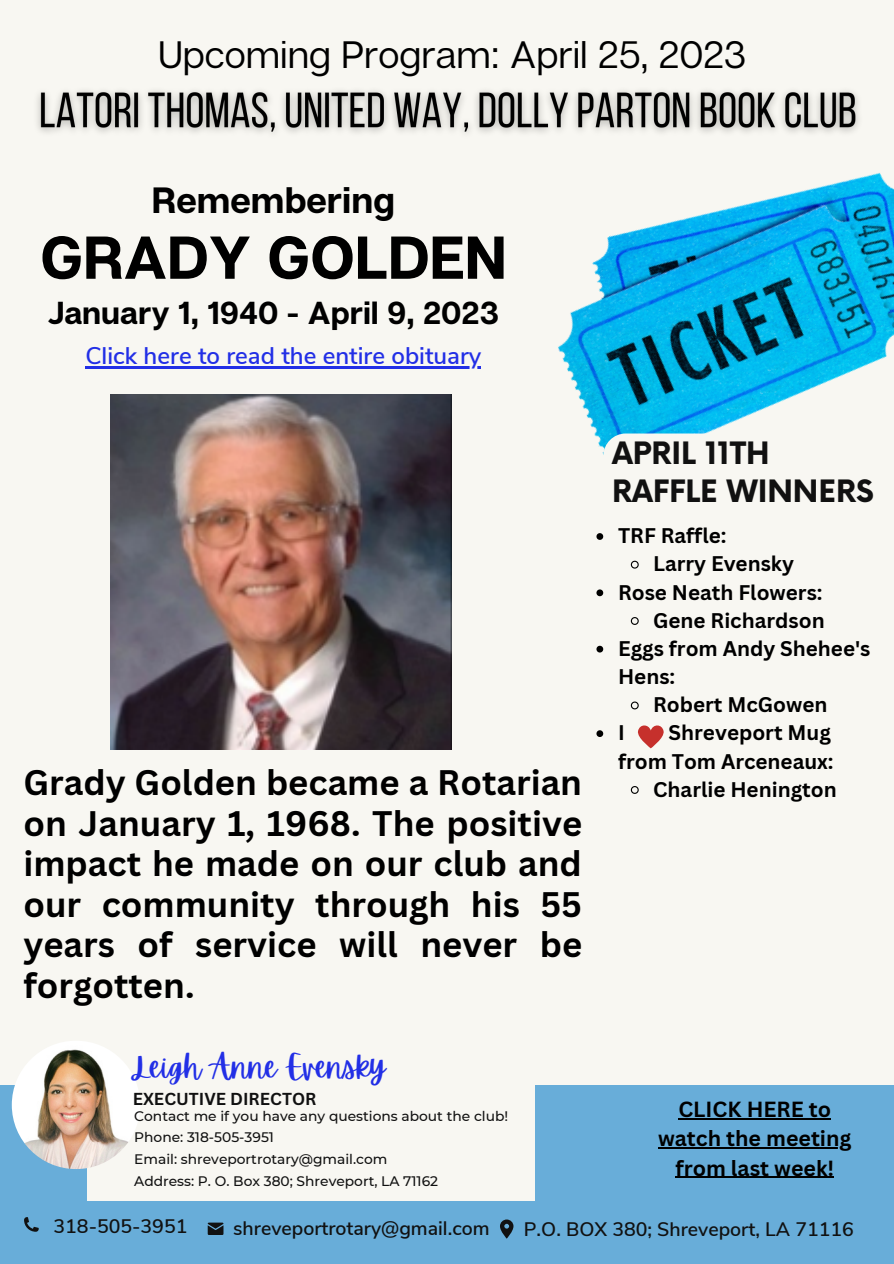
<style>
.page{position:relative;width:894px;height:1264px;background:#fff}
.page>*{position:absolute;margin:0;border:0;box-sizing:border-box;transform-origin:0 0}
.t1{font:700 60.3px "Articulat CF";color:#000}
.t2{font:38.1px "Articulat CF";color:#000}
.t3{font:700 36.45px "Articulat CF";color:#000}
.t4{font:700 34.5px/40.5px "Canva Sans";color:#000;text-align:justify}
.t5{font:700 31.8px "Articulat CF";color:#000}
.t6{font:31.05px "Apricots";color:#222fe6}
.t7{font:700 30px/38.2px "Now";color:#111}
.t8{font:600 24px "Nunito Sans";color:#222fe6}
.t9{font:700 21.3px/29.2px "Canva Sans";color:#000;text-align:center}
.t10{font:700 20.7px/28.2px "Canva Sans";color:#000;text-align:right}
.t11{font:600 19.5px "Nunito Sans";color:#111}
.t12{font:700 16.8px "Canva Sans";color:#111}
.t13{font:500 13.8px/21.6px "Montserrat";color:#111}
</style>
<div class="page">
<div style="left:0;top:0;width:893px;height:1263px;background:#68add9"></div>
<div style="left:0;top:0;width:893px;height:149px;background:#f8f7f2"></div>
<div style="left:0;top:136px;width:893px;height:948px;background:#f8f7f2"></div>
<img style="left:558px;top:173px;width:335px;height:281px">
<svg style="left:638px;top:725px;width:26px;height:23px"></svg>
<div style="left:87px;top:1040px;width:447px;height:160px;background:#f8f7f2"></div>
<img style="left:12px;top:1040px;width:128px;height:128px;border-radius:50%">
<img style="left:110px;top:394px;width:341px;height:355px">
<svg style="left:603px;top:433px;width:279px;height:22px"></svg>
<svg style="left:24px;top:1217px;width:15px;height:14px"></svg>
<svg style="left:208px;top:1222px;width:15px;height:12px"></svg>
<svg style="left:500px;top:1219px;width:13px;height:19px"></svg>
<svg style="left:596px;top:533px;width:7px;height:7px"></svg>
<svg style="left:630px;top:560px;width:9px;height:9px"></svg>
<svg style="left:596px;top:589px;width:7px;height:7px"></svg>
<svg style="left:630px;top:617px;width:9px;height:8px"></svg>
<svg style="left:596px;top:645px;width:7px;height:7px"></svg>
<svg style="left:630px;top:701px;width:9px;height:9px"></svg>
<svg style="left:596px;top:730px;width:7px;height:7px"></svg>
<svg style="left:630px;top:786px;width:9px;height:8px"></svg>
<img style="left:37px;top:90px;width:822px;height:43px">
<hr style="left:678px;top:1118px;width:153px;height:1px;background:#000">
<hr style="left:658px;top:1147px;width:193px;height:1px;background:#000">
<hr style="left:675px;top:1176px;width:159px;height:1px;background:#000">
<hr style="left:85px;top:366px;width:396px;height:2px;background:#222fe6">
<h2 class="t2" style="left:158px;top:31px;width:589px">Upcoming Program: April 25, 2023</h2>
<h3 class="t3" style="left:152px;top:178px;width:244px">Remembering</h3>
<h1 class="t1" style="left:40px;top:220px;width:468px">GRADY GOLDEN</h1>
<h3 class="t5" style="left:48px;top:293px;width:453px">January 1, 1940 - April 9, 2023</h3>
<p class="t8" style="left:85px;top:339px;width:397px">Click here to read the entire obituary</p>
<h3 class="t4" style="left:23px;top:761px;width:560px">Grady Golden became a Rotarian on January 1, 1968. The positive impact he made on our club and our community through his 55 years of service will never be forgotten.</h3>
<h3 class="t6" style="left:133px;top:1049px;width:254px">Leigh Anne Evensky</h3>
<p class="t12" style="left:133px;top:1086px;width:185px">EXECUTIVE DIRECTOR</p>
<p class="t13" style="left:134px;top:1104px;width:375px">Contact me if you have any questions about the club!<br>Phone: 318-505-3951<br>Email: shreveportrotary@gmail.com<br>Address: P. O. Box 380; Shreveport, LA 71162</p>
<h3 class="t7" style="left:612px;top:435px;width:263px">APRIL 11TH<br>RAFFLE WINNERS</h3>
<p class="t10" style="left:618px;top:521px;width:110px">TRF Raffle:</p>
<p class="t10" style="left:653px;top:549px;width:142px">Larry Evensky</p>
<p class="t10" style="left:618px;top:577px;width:206px">Rose Neath Flowers:</p>
<p class="t10" style="left:653px;top:605px;width:173px">Gene Richardson</p>
<p class="t10" style="left:618px;top:633px;width:254px">Eggs from Andy Shehee's</p>
<p class="t10" style="left:618px;top:662px;width:59px">Hens:</p>
<p class="t10" style="left:653px;top:690px;width:176px">Robert McGowen</p>
<p class="t10" style="left:618px;top:718px;width:8px">I</p>
<p class="t10" style="left:618px;top:718px;width:220px">Shreveport Mug<br>from Tom Arceneaux:<br>Charlie Henington</p>
<p class="t9" style="left:658px;top:1094px;width:195px">CLICK HERE to watch the meeting from last week!</p>
<p class="t11" style="left:54px;top:1213px;width:135px">318-505-3951</p>
<p class="t11" style="left:233px;top:1215px;width:258px">shreveportrotary@gmail.com</p>
<p class="t11" style="left:523px;top:1216px;width:331px">P.O. BOX 380; Shreveport, LA 71116</p>
</div>
